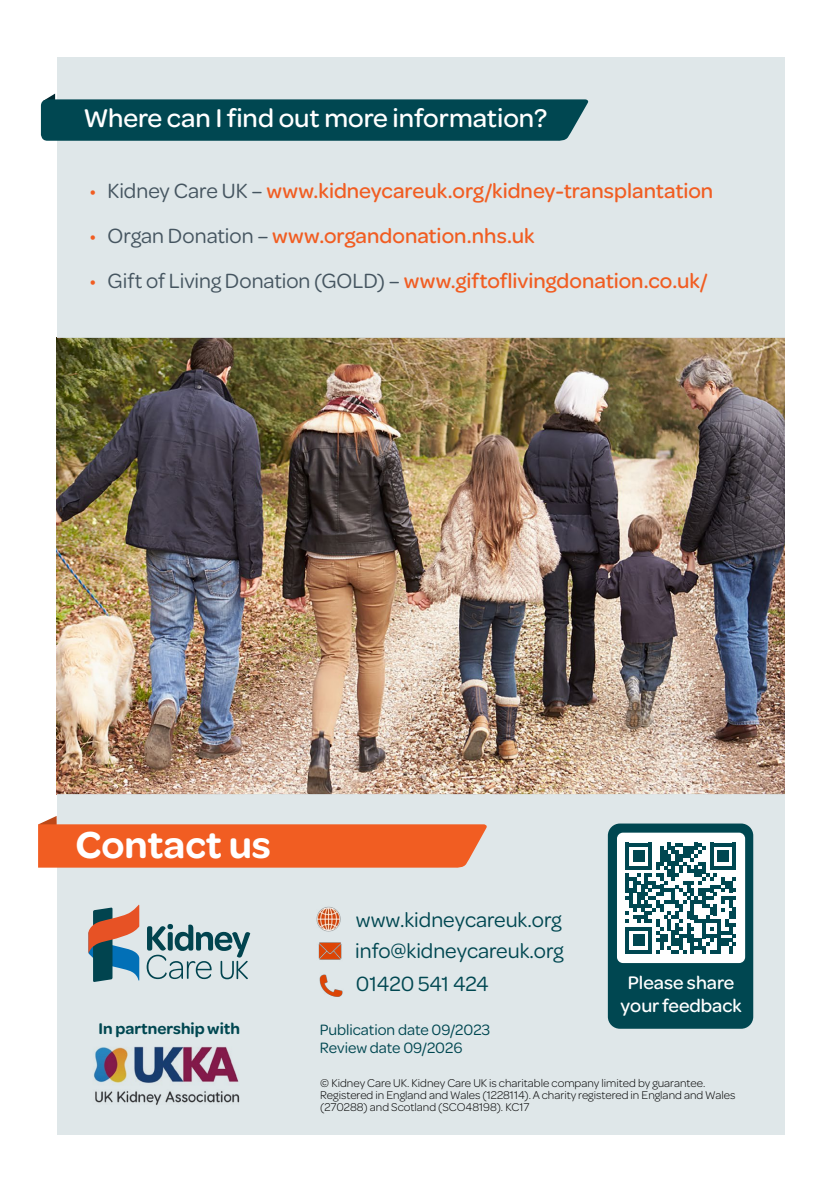
<style>
.page{position:relative;width:840px;height:1191px;background:#fff}
.page>*{position:absolute;margin:0;border:0;box-sizing:border-box;transform-origin:0 0}
.t1{font:600 40px "Omnes";color:#fff}
.t2{font:500 27.4px "Omnes";color:#fff}
.t3{font:500 22px "Omnes";color:#f15d22}
.t4{font:22px/31.6px "Omnes";color:#004751}
.t5{font:500 19.4px/23px "Omnes";color:#fff;text-align:center}
.t6{font:600 16.4px "Omnes";color:#004751}
.t7{font:16px/18px "Omnes";color:#004751}
.t8{font:300 12px/12px "Omnes";color:#000}
.s1{font-weight:400}
.s2{font-weight:400;color:#455560}
</style>
<div class="page">
<img style="left:57px;top:337px;width:727px;height:457px">
<div style="left:57px;top:794px;width:727px;height:341px;background:#dbe4e7"></div>
<svg style="left:146px;top:924px;width:104px;height:55px"></svg>
<svg style="left:88px;top:904px;width:51px;height:78px"></svg>
<img style="left:94px;top:1046px;width:146px;height:59px">
<svg style="left:38px;top:816px;width:449px;height:52px"></svg>
<div style="left:607px;top:823px;width:145px;height:205px;background:#004751;border-radius:12px"></div>
<div style="left:616px;top:832px;width:128px;height:131px;background:#fff;border-radius:6px"></div>
<svg style="left:625px;top:842px;width:111px;height:111px"></svg>
<div style="left:57px;top:57px;width:727px;height:280px;background:#dbe4e7"></div>
<svg style="left:41px;top:94px;width:547px;height:47px;background:#1e5c65"></svg>
<img style="left:318px;top:942px;width:24px;height:18px">
<img style="left:319px;top:974px;width:24px;height:23px">
<img style="left:316px;top:907px;width:25px;height:24px">
<h2 class="t2" style="left:83px;top:99px;width:465px">Where can I find out more information?</h2>
<h3 class="t3" style="left:89px;top:176px;width:625px"><span class="s1">•</span> <span class="s2">Kidney Care UK –</span> www.kidneycareuk.org/kidney-transplantation</h3>
<h3 class="t3" style="left:89px;top:221px;width:446px"><span class="s1">•</span> <span class="s2">Organ Donation –</span> www.organdonation.nhs.uk</h3>
<h3 class="t3" style="left:89px;top:266px;width:619px"><span class="s1">•</span> <span class="s2">Gift of Living Donation (GOLD) –</span> www.giftoflivingdonation.co.uk/</h3>
<h1 class="t1" style="left:75px;top:816px;width:197px">Contact us</h1>
<h3 class="t4" style="left:355px;top:902px;width:210px">www.kidneycareuk.org info@kidneycareuk.org</h3>
<h3 class="t4" style="left:355px;top:966px;width:134px">01420 541 424</h3>
<h3 class="t6" style="left:98px;top:1017px;width:143px">In partnership with</h3>
<h3 class="t7" style="left:320px;top:1019px;width:171px">Publication date 09/2023<br>Review date 09/2026</h3>
<h3 class="t5" style="left:620px;top:969px;width:123px">Please share your feedback</h3>
<p class="t8" style="left:320px;top:1076px;width:416px">© Kidney Care UK. Kidney Care UK is charitable company limited by guarantee.<br>Registered in England and Wales (1228114). A charity registered in England and Wales (270288) and Scotland (SCO48198). KC17</p>
</div>
